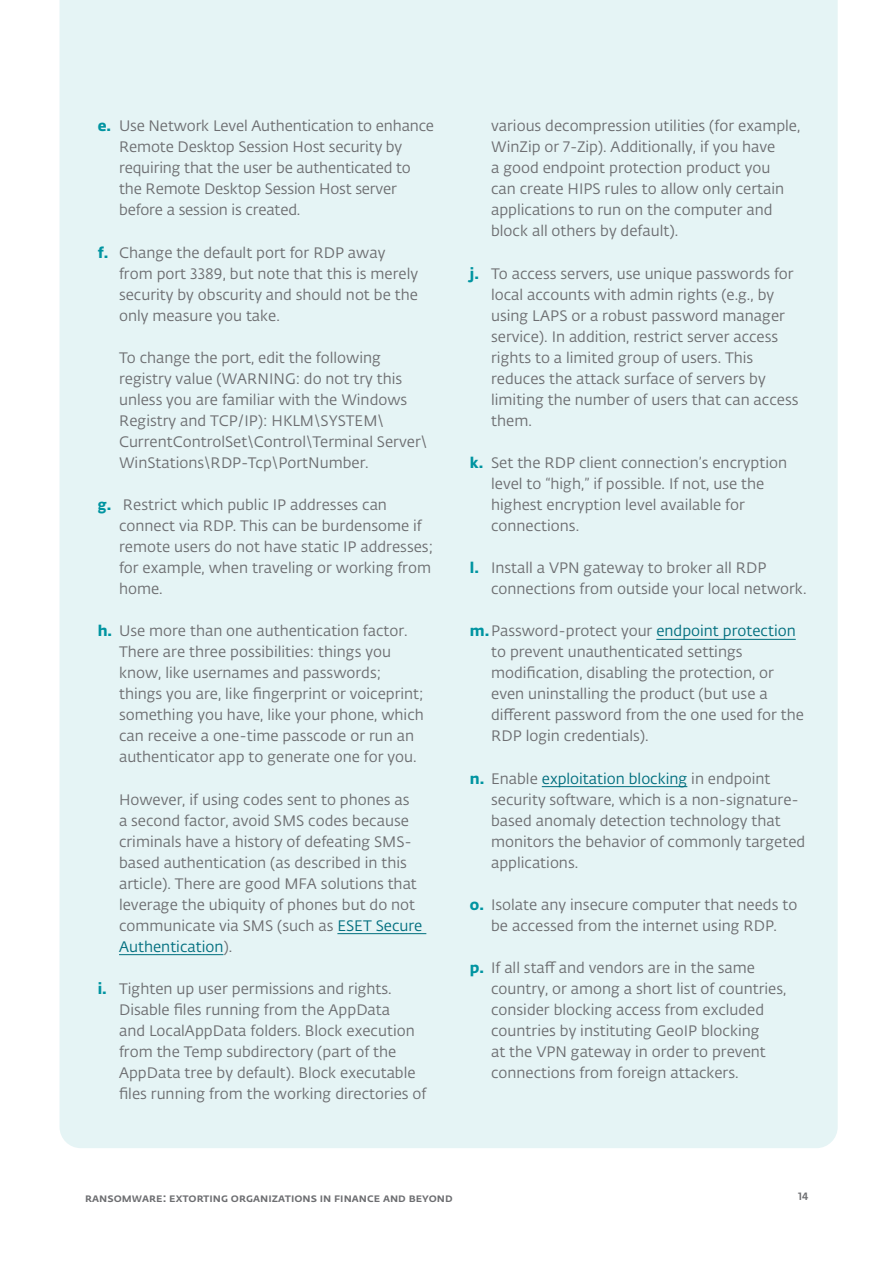
<style>
.page{position:relative;width:893px;height:1263px;background:#fff}
.page>*{position:absolute;margin:0;border:0;box-sizing:border-box;transform-origin:0 0}
.t1{font:15px/21px "Fedra Sans Alt Pro Book LF";color:#6d6e71}
.t2{font:12px "Fedra Sans Alt Pro Med LF";color:#6d6e71}
.t3{font:10.5px "Fedra Sans Alt Pro Med LF";color:#6d6e71}
.s1{font-family:"Fedra Sans Alt Pro Bold LF";color:#0094a1}
.s2{color:#006e7e}
</style>
<div class="page">
<div style="left:60px;top:0;width:778px;height:1148px;background:#e5f4f5"></div>
<hr style="left:337px;top:933px;width:89px;height:1px;background:#006e7e">
<hr style="left:119px;top:954px;width:104px;height:1px;background:#006e7e">
<hr style="left:656px;top:639px;width:140px;height:1px;background:#006e7e">
<hr style="left:542px;top:786px;width:145px;height:1px;background:#006e7e">
<p class="t1" style="left:119px;top:115px;width:317px;text-indent:-21px"><span class="s1">e.</span> Use Network Level Authentication to enhance Remote Desktop Session Host security by requiring that the user be authenticated to the Remote Desktop Session Host server before a session is created.</p>
<p class="t1" style="left:119px;top:241px;width:301px;text-indent:-21px"><span class="s1">f.</span> Change the default port for RDP away from port 3389, but note that this is merely security by obscurity and should not be the only measure you take.</p>
<p class="t1" style="left:119px;top:347px;width:310px">To change the port, edit the following registry value (WARNING: do not try this unless you are familiar with the Windows Registry and TCP/IP): HKLM\SYSTEM\ CurrentControlSet\Control\Terminal Server\ WinStations\RDP-Tcp\PortNumber.</p>
<p class="t1" style="left:119px;top:494px;width:315px;text-indent:-21px"><span class="s1">g.</span> Restrict which public IP addresses can connect via RDP. This can be burdensome if remote users do not have static IP addresses; for example, when traveling or working from home.</p>
<p class="t1" style="left:119px;top:620px;width:306px;text-indent:-21px"><span class="s1">h.</span> Use more than one authentication factor.<br>There are three possibilities: things you know, like usernames and passwords; things you are, like fingerprint or voiceprint; something you have, like your phone, which can receive a one-time passcode or run an authenticator app to generate one for you.</p>
<p class="t1" style="left:119px;top:788px;width:305px">However, if using codes sent to phones as<br>a second factor, avoid SMS codes because criminals have a history of defeating SMS&shy;based authentication (as described in this article). There are good MFA solutions that leverage the ubiquity of phones but do not communicate via SMS (such as <span class="s2">ESET Secure Authentication</span>).</p>
<p class="t1" style="left:119px;top:978px;width:309px;text-indent:-21px"><span class="s1">i.</span> Tighten up user permissions and rights.<br>Disable files running from the AppData<br>and LocalAppData folders. Block execution from the Temp subdirectory (part of the AppData tree by default). Block executable files running from the working directories of</p>
<p class="t1" style="left:491px;top:115px;width:311px">various decompression utilities (for example, WinZip or 7-Zip). Additionally, if you have<br>a good endpoint protection product you<br>can create HIPS rules to allow only certain applications to run on the computer and block all others by default).</p>
<p class="t1" style="left:491px;top:262px;width:309px;text-indent:-21px"><span class="s1">j.</span> To access servers, use unique passwords for local accounts with admin rights (e.g., by using LAPS or a robust password manager service). In addition, restrict server access rights to a limited group of users. This reduces the attack surface of servers by limiting the number of users that can access them.</p>
<p class="t1" style="left:491px;top:452px;width:297px;text-indent:-21px"><span class="s1">k.</span> Set the RDP client connection’s encryption level to “high,” if possible. If not, use the highest encryption level available for connections.</p>
<p class="t1" style="left:491px;top:557px;width:315px;text-indent:-21px"><span class="s1">l.</span> Install a VPN gateway to broker all RDP connections from outside your local network.</p>
<p class="t1" style="left:491px;top:620px;width:314px;text-indent:-21px"><span class="s1">m.</span>Password-protect your <span class="s2">endpoint protection </span>to prevent unauthenticated settings modification, disabling the protection, or even uninstalling the product (but use a different password from the one used for the RDP login credentials).</p>
<p class="t1" style="left:491px;top:767px;width:316px;text-indent:-21px"><span class="s1">n.</span> Enable <span class="s2">exploitation blocking</span> in endpoint security software, which is a non-signature&shy;based anomaly detection technology that monitors the behavior of commonly targeted applications.</p>
<p class="t1" style="left:470px;top:894px;width:329px;text-align:center"><span class="s1">o.</span> Isolate any insecure computer that needs to be accessed from the internet using RDP.</p>
<p class="t1" style="left:491px;top:957px;width:297px;text-indent:-21px"><span class="s1">p.</span> If all staff and vendors are in the same country, or among a short list of countries, consider blocking access from excluded countries by instituting GeoIP blocking<br>at the VPN gateway in order to prevent connections from foreign attackers.</p>
<p class="t2" style="left:85px;top:1189px;width:369px">ransomware: extorting organizations in finance and beyond</p>
<p class="t3" style="left:798px;top:1189px;width:12px">14</p>
</div>
